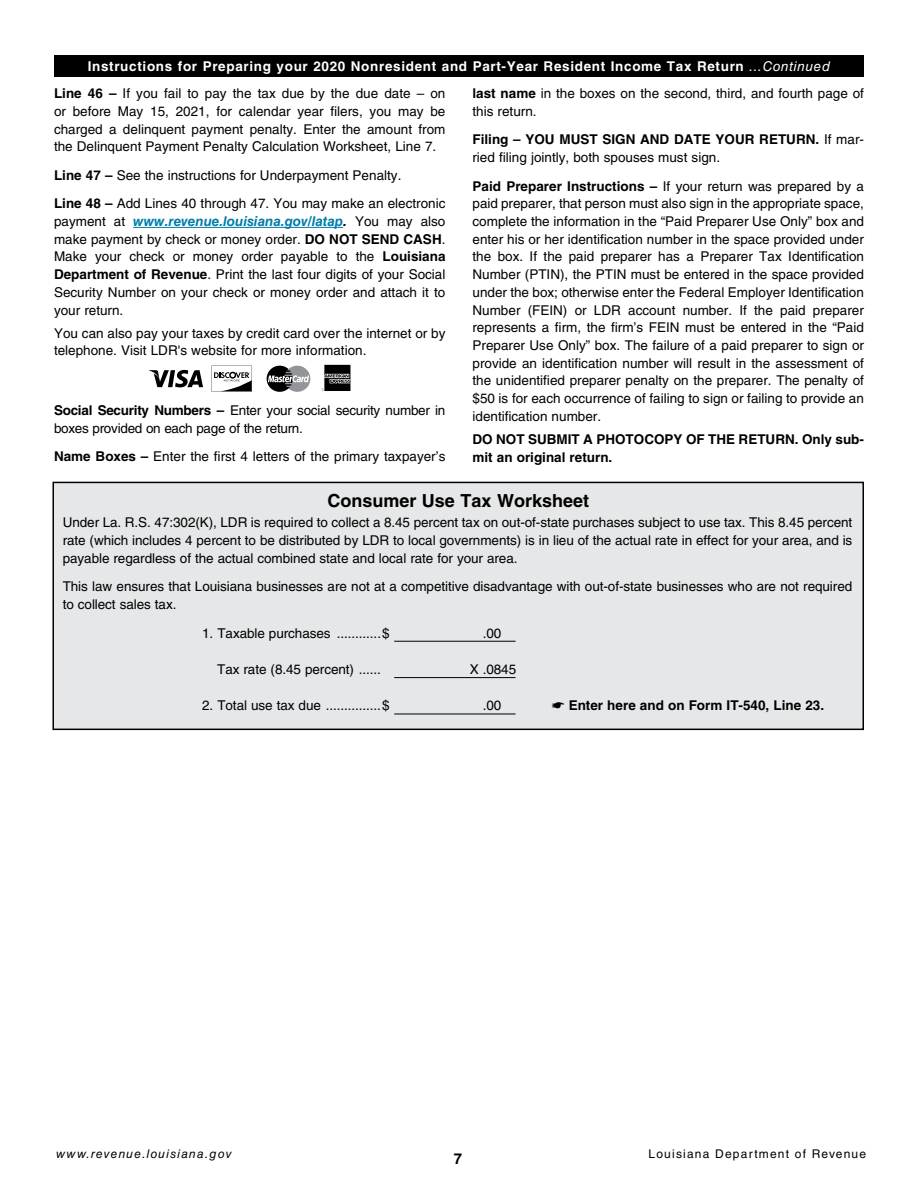
<style>
.page{position:relative;width:918px;height:1188px;background:#fff}
.page>*{position:absolute;margin:0;border:0;box-sizing:border-box;transform-origin:0 0}
.t1{font:700 18px "Helvetica LT Std";color:#000}
.t2{font:700 15px "Helvetica LT Std";color:#000}
.t3{font:13.5px/17.7px "Helvetica LT Std";color:#000}
.t4{font:700 13.5px/17.7px "Helvetica LT Std";color:#000}
.t5{font:700 13.5px "Helvetica LT Std";letter-spacing:.05em;color:#fff}
.t6{font:13.5px/17.7px "Helvetica LT Std";letter-spacing:-.02em;color:#000}
.t7{font:12px "Helvetica LT Std";letter-spacing:.1em;color:#000}
.t8{font:italic 12px "Helvetica LT Std";letter-spacing:.1em;color:#000}
.s1{font-weight:400;font-style:italic}
.s2{font-weight:700}
.s3{font-weight:700;font-style:italic;color:#007cab}
.s4{font-weight:700;font-style:italic}
</style>
<div class="page">
<hr style="left:133px;top:227px;width:210px;height:1px;background:#007cab">
<svg style="left:321px;top:365px;width:30px;height:26px"></svg>
<svg style="left:267px;top:366px;width:43px;height:26px"></svg>
<svg style="left:211px;top:366px;width:41px;height:26px"></svg>
<svg style="left:149px;top:370px;width:54px;height:17px"></svg>
<div style="left:54px;top:55px;width:810px;height:22px;background:#000"></div>
<div style="left:53px;top:482px;width:810px;height:247px;background:#e6e7e8"></div>
<hr style="left:394px;top:641px;width:122px;height:1px;background:#000">
<hr style="left:394px;top:677px;width:122px;height:1px;background:#000">
<hr style="left:394px;top:714px;width:122px;height:1px;background:#000">
<div style="left:52px;top:482px;width:812px;height:248px;border:2px solid #000"></div>
<p class="t5" style="left:88px;top:58px;width:744px">Instructions for Preparing your 2020 Nonresident and Part-Year Resident Income Tax Return <span class="s1">...Continued</span></p>
<p class="t3" style="left:54px;top:85px;width:393px;text-align:justify"><span class="s2">Line 46 –</span> If you fail to pay the tax due by the due date – on or before May 15, 2021, for calendar year filers, you may be charged a delinquent payment penalty. Enter the amount from the Delinquent Payment Penalty Calculation Worksheet, Line 7.</p>
<p class="t3" style="left:54px;top:161px;width:393px;line-height:28.5px"><span class="s2">Line 47 –</span> See the instructions for Underpayment Penalty.<br><span class="s2">Line 48 –</span> Add Lines 40 through 47. You may make an electronic</p>
<p class="t3" style="left:54px;top:212px;width:393px;text-align:justify">payment at <span class="s3">www.revenue.louisiana.gov/latap</span><span class="s4">.</span> You may also make payment by check or money order. <span class="s2">DO NOT SEND CASH</span>.<br>Make your check or money order payable to the <span class="s2">Louisiana Department of Revenue</span>. Print the last four digits of your Social Security Number on your check or money order and attach it to your return.</p>
<p class="t3" style="left:54px;top:324px;width:393px">You can also pay your taxes by credit card over the internet or by telephone. Visit LDR's website for more information.</p>
<p class="t6" style="left:54px;top:401px;width:393px"><span class="s2">Social Security Numbers –</span> Enter your social security number in boxes provided on each page of the return.</p>
<p class="t3" style="left:54px;top:448px;width:393px"><span class="s2">Name Boxes –</span> Enter the first 4 letters of the primary taxpayer’s</p>
<p class="t3" style="left:472px;top:85px;width:393px"><span class="s2">last name</span> in the boxes on the second, third, and fourth page of this return.</p>
<p class="t3" style="left:472px;top:131px;width:393px"><span class="s2">Filing – YOU MUST SIGN AND DATE YOUR RETURN.</span> If mar&shy;ried filing jointly, both spouses must sign.</p>
<p class="t3" style="left:472px;top:177px;width:393px;text-align:justify"><span class="s2">Paid Preparer Instructions –</span> If your return was prepared by a paid preparer, that person must also sign in the appropriate space, complete the information in the “Paid Preparer Use Only” box and enter his or her identification number in the space provided under the box. If the paid preparer has a Preparer Tax Identification Number (PTIN), the PTIN must be entered in the space provided under the box; otherwise enter the Federal Employer Identification Number (FEIN) or LDR account number. If the paid preparer represents a firm, the firm’s FEIN must be entered in the “Paid Preparer Use Only” box. The failure of a paid preparer to sign or provide an identification number will result in the assessment of the unidentified preparer penalty on the preparer. The penalty of $50 is for each occurrence of failing to sign or failing to provide an identification number.</p>
<p class="t4" style="left:472px;top:430px;width:393px">DO NOT SUBMIT A PHOTOCOPY OF THE RETURN. Only sub&shy;mit an original return.</p>
<h1 class="t1" style="left:327px;top:490px;width:263px">Consumer Use Tax Worksheet</h1>
<p class="t3" style="left:63px;top:513px;width:791px;text-align:justify">Under La. R.S. 47:302(K), LDR is required to collect a 8.45 percent tax on out-of-state purchases subject to use tax. This 8.45 percent rate (which includes 4 percent to be distributed by LDR to local governments) is in lieu of the actual rate in effect for your area, and is payable regardless of the actual combined state and local rate for your area.</p>
<p class="t3" style="left:63px;top:578px;width:791px">This law ensures that Louisiana businesses are not at a competitive disadvantage with out-of-state businesses who are not required to collect sales tax.</p>
<p class="t3" style="left:202px;top:624px;width:189px">1. Taxable purchases ............$</p>
<p class="t3" style="left:483px;top:624px;width:20px">.00</p>
<p class="t3" style="left:217px;top:660px;width:165px">Tax rate (8.45 percent) ......</p>
<p class="t3" style="left:470px;top:660px;width:48px">X .0845</p>
<p class="t3" style="left:202px;top:697px;width:189px">2. Total use tax due ...............$</p>
<p class="t3" style="left:483px;top:697px;width:20px">.00</p>
<p class="t4" style="left:552px;top:697px;width:274px">☛ Enter here and on Form IT-540, Line 23.</p>
<p class="t8" style="left:56px;top:1147px;width:177px">www.revenue.louisiana.gov</p>
<p class="t7" style="left:649px;top:1147px;width:219px">Louisiana Department of Revenue</p>
<p class="t2" style="left:454px;top:1150px;width:10px">7</p>
</div>
